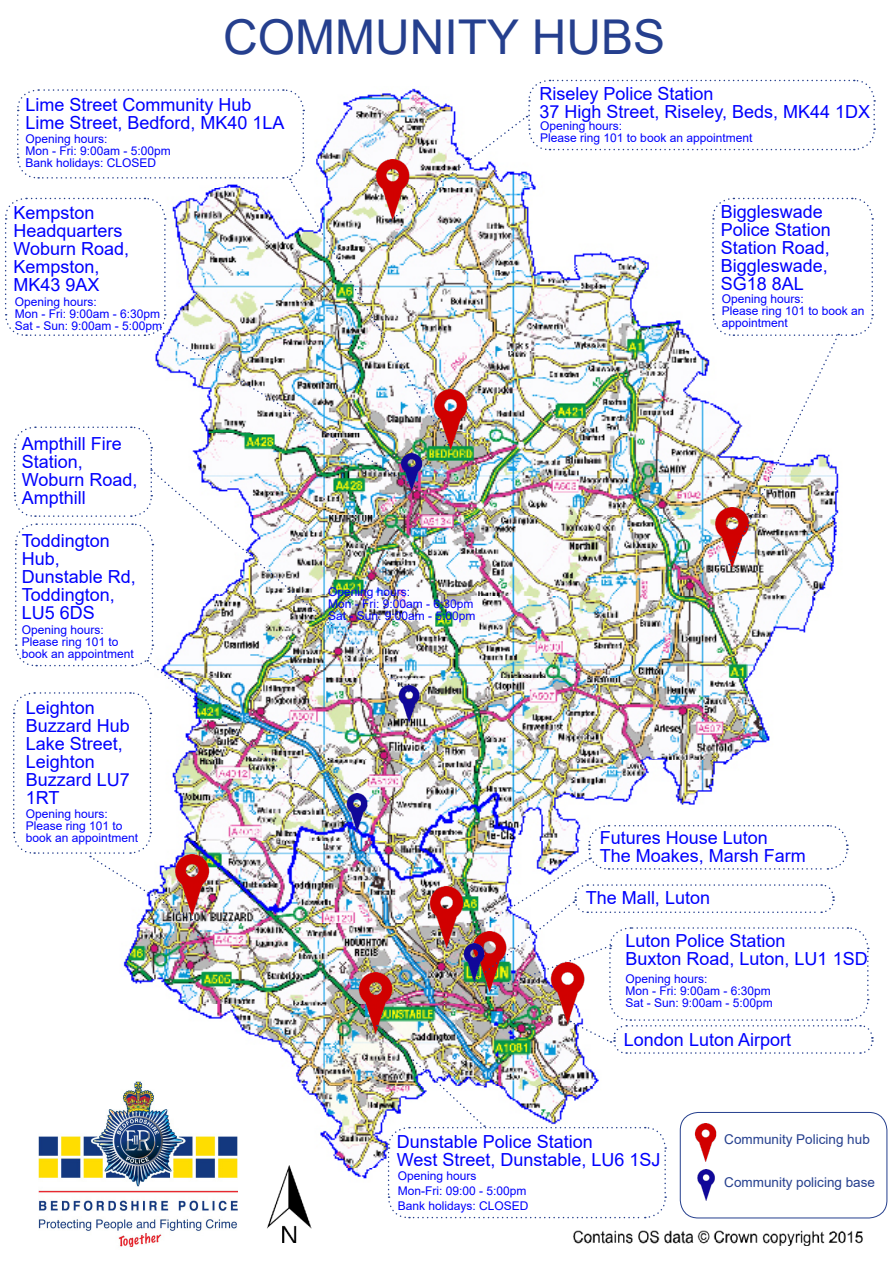
<style>
.page{position:relative;width:893px;height:1263px;background:#fff}
.page>*{position:absolute;margin:0;border:0;box-sizing:border-box;transform-origin:0 0}
.t1{font:48px "Arial";color:#253f8e}
.t2{font:18px/18px "Arial";color:#0000fe}
.t3{font:13.5px "Arial";color:#253f8e}
.t4{font:12px/12px "Arial";color:#0000fe}
</style>
<div class="page">
<img style="left:573px;top:1230px;width:290px;height:16px">
<img style="left:38px;top:1219px;width:199px;height:28px">
<img style="left:267px;top:1219px;width:45px;height:24px">
<img style="left:5px;top:79px;width:871px;height:1140px">
<p class="t1" style="left:223px;top:4px;width:443px">COMMUNITY HUBS</p>
<p class="t2" style="left:26px;top:96px;width:228px">Lime Street Community Hub</p>
<p class="t2" style="left:26px;top:114px;width:261px">Lime Street, Bedford, MK40 1LA</p>
<p class="t4" style="left:26px;top:132px;width:84px">Opening hours:</p>
<p class="t4" style="left:26px;top:144px;width:147px">Mon - Fri: 9:00am - 5:00pm</p>
<p class="t4" style="left:26px;top:156px;width:132px">Bank holidays: CLOSED</p>
<p class="t2" style="left:14px;top:204px;width:83px">Kempston</p>
<p class="t2" style="left:14px;top:222px;width:111px">Headquarters</p>
<p class="t2" style="left:14px;top:240px;width:117px">Woburn Road,</p>
<p class="t2" style="left:14px;top:258px;width:88px">Kempston,</p>
<p class="t2" style="left:14px;top:276px;width:88px">MK43 9AX</p>
<p class="t4" style="left:15px;top:296px;width:84px">Opening hours:</p>
<p class="t4" style="left:15px;top:308px;width:147px">Mon - Fri: 9:00am - 6:30pm</p>
<p class="t4" style="left:15px;top:320px;width:149px">Sat - Sun: 9:00am - 5:00pm</p>
<p class="t2" style="left:22px;top:434px;width:102px">Ampthill Fire<br>Station,</p>
<p class="t2" style="left:22px;top:470px;width:117px">Woburn Road,<br>Ampthill</p>
<p class="t2" style="left:22px;top:531px;width:90px">Toddington<br>Hub,</p>
<p class="t2" style="left:22px;top:567px;width:116px">Dunstable Rd,<br>Toddington,<br>LU5 6DS</p>
<p class="t4" style="left:22px;top:623px;width:84px">Opening hours:</p>
<p class="t4" style="left:22px;top:635px;width:114px">Please ring 101 to book an appointment</p>
<p class="t2" style="left:26px;top:698px;width:106px">Leighton<br>Buzzard Hub</p>
<p class="t2" style="left:26px;top:734px;width:106px">Lake Street,<br>Leighton<br>Buzzard LU7<br>1RT</p>
<p class="t4" style="left:26px;top:808px;width:84px">Opening hours:</p>
<p class="t4" style="left:26px;top:820px;width:114px">Please ring 101 to book an appointment</p>
<p class="t2" style="left:539px;top:85px;width:176px">Riseley Police Station</p>
<p class="t2" style="left:539px;top:103px;width:332px">37 High Street, Riseley, Beds, MK44 1DX</p>
<p class="t4" style="left:540px;top:120px;width:84px">Opening hours:</p>
<p class="t4" style="left:540px;top:132px;width:214px">Please ring 101 to book an appointment</p>
<p class="t4" style="left:328px;top:585px;width:84px">Opening hours:</p>
<p class="t4" style="left:328px;top:597px;width:147px">Mon - Fri: 9:00am - 6:30pm</p>
<p class="t4" style="left:328px;top:609px;width:149px">Sat - Sun: 9:00am - 5:00pm</p>
<p class="t2" style="left:721px;top:202px;width:112px">Biggleswade<br>Police Station</p>
<p class="t2" style="left:721px;top:238px;width:111px;text-align:justify">Station Road, Biggleswade, SG18 8AL</p>
<p class="t4" style="left:722px;top:293px;width:84px">Opening hours:</p>
<p class="t4" style="left:722px;top:305px;width:144px">Please ring 101 to book an appointment</p>
<p class="t2" style="left:600px;top:829px;width:170px">Futures House Luton</p>
<p class="t2" style="left:600px;top:847px;width:208px">The Moakes, Marsh Farm</p>
<p class="t2" style="left:586px;top:889px;width:126px">The Mall, Luton</p>
<p class="t2" style="left:625px;top:932px;width:162px">Luton Police Station</p>
<p class="t2" style="left:625px;top:950px;width:244px">Buxton Road, Luton, LU1 1SD</p>
<p class="t4" style="left:625px;top:972px;width:84px">Opening hours:</p>
<p class="t4" style="left:625px;top:984px;width:147px">Mon - Fri: 9:00am - 6:30pm</p>
<p class="t4" style="left:625px;top:996px;width:149px">Sat - Sun: 9:00am - 5:00pm</p>
<p class="t2" style="left:624px;top:1031px;width:169px">London Luton Airport</p>
<p class="t2" style="left:397px;top:1132px;width:198px">Dunstable Police Station</p>
<p class="t2" style="left:397px;top:1150px;width:265px">West Street, Dunstable, LU6 1SJ</p>
<p class="t4" style="left:398px;top:1169px;width:80px">Opening hours</p>
<p class="t4" style="left:398px;top:1184px;width:130px">Mon-Fri: 09:00 - 5:00pm</p>
<p class="t4" style="left:398px;top:1199px;width:132px">Bank holidays: CLOSED</p>
<p class="t3" style="left:724px;top:1129px;width:147px">Community Policing hub</p>
<p class="t3" style="left:724px;top:1173px;width:152px">Community policing base</p>
</div>
